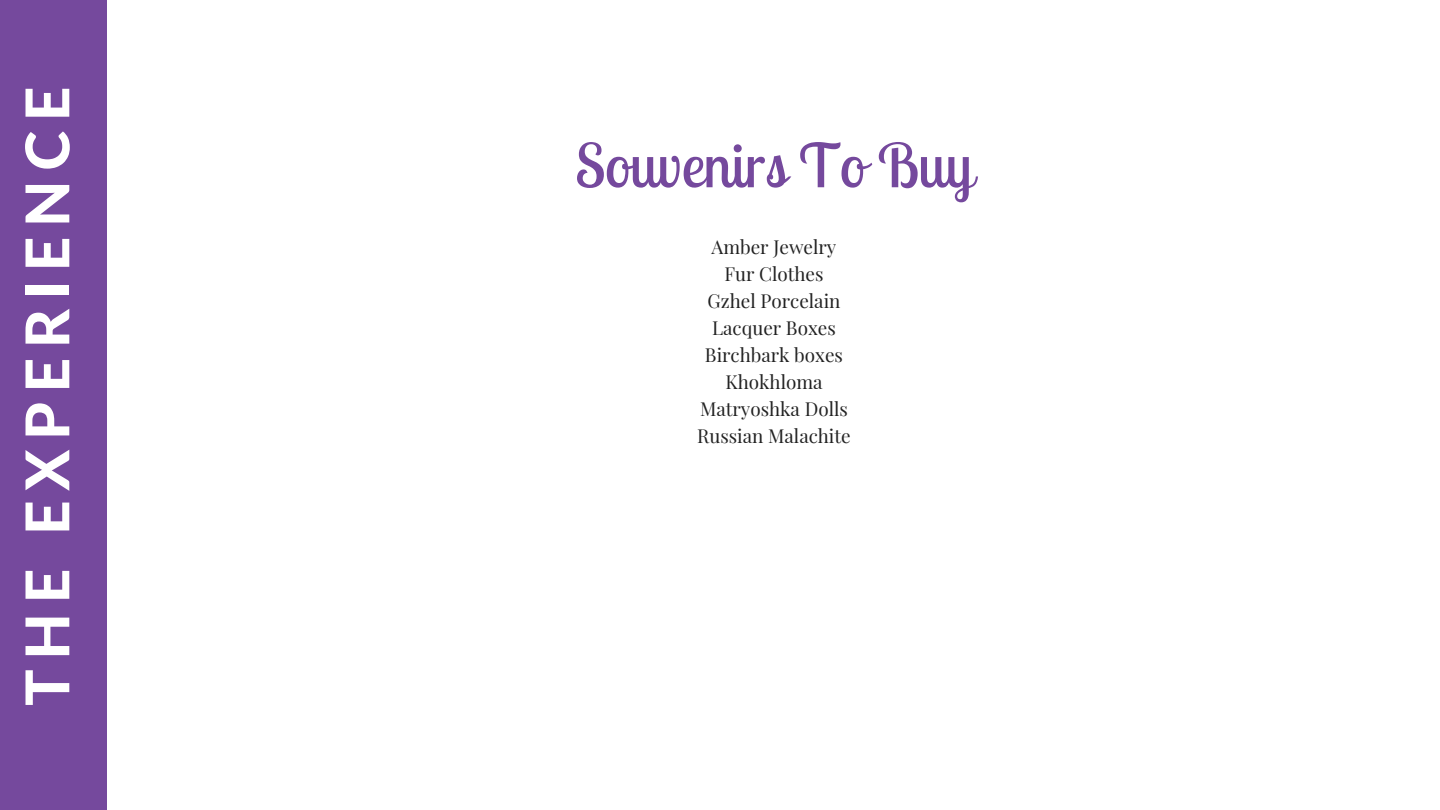
<style>
.page{position:relative;width:1440px;height:810px;background:#fff}
.page>*{position:absolute;margin:0;border:0;box-sizing:border-box;transform-origin:0 0}
.t1{font:60.4px "Lobster Two";color:#75499d}
.t2{font:800 60.4px "Lato Latin";letter-spacing:.16em;color:#fff}
.t3{font:18.9px "Playfair Display";color:#222}
</style>
<div class="page">
<div style="left:0;top:0;width:106px;height:810px;background:#75499d"></div>
<p class="t2" style="left:21px;top:706px;width:621px;rotate:-90deg">THE EXPERIENCE</p>
<p class="t1" style="left:575px;top:127px;width:400px">Souvenirs To Buy</p>
<p class="t3" style="left:712px;top:233px;width:126px">Amber Jewelry</p>
<p class="t3" style="left:724px;top:260px;width:101px">Fur Clothes</p>
<p class="t3" style="left:708px;top:287px;width:134px">Gzhel Porcelain</p>
<p class="t3" style="left:712px;top:314px;width:125px">Lacquer Boxes</p>
<p class="t3" style="left:705px;top:341px;width:140px">Birchbark boxes</p>
<p class="t3" style="left:725px;top:368px;width:99px">Khokhloma</p>
<p class="t3" style="left:700px;top:395px;width:149px">Matryoshka Dolls</p>
<p class="t3" style="left:697px;top:422px;width:155px">Russian Malachite</p>
</div>
